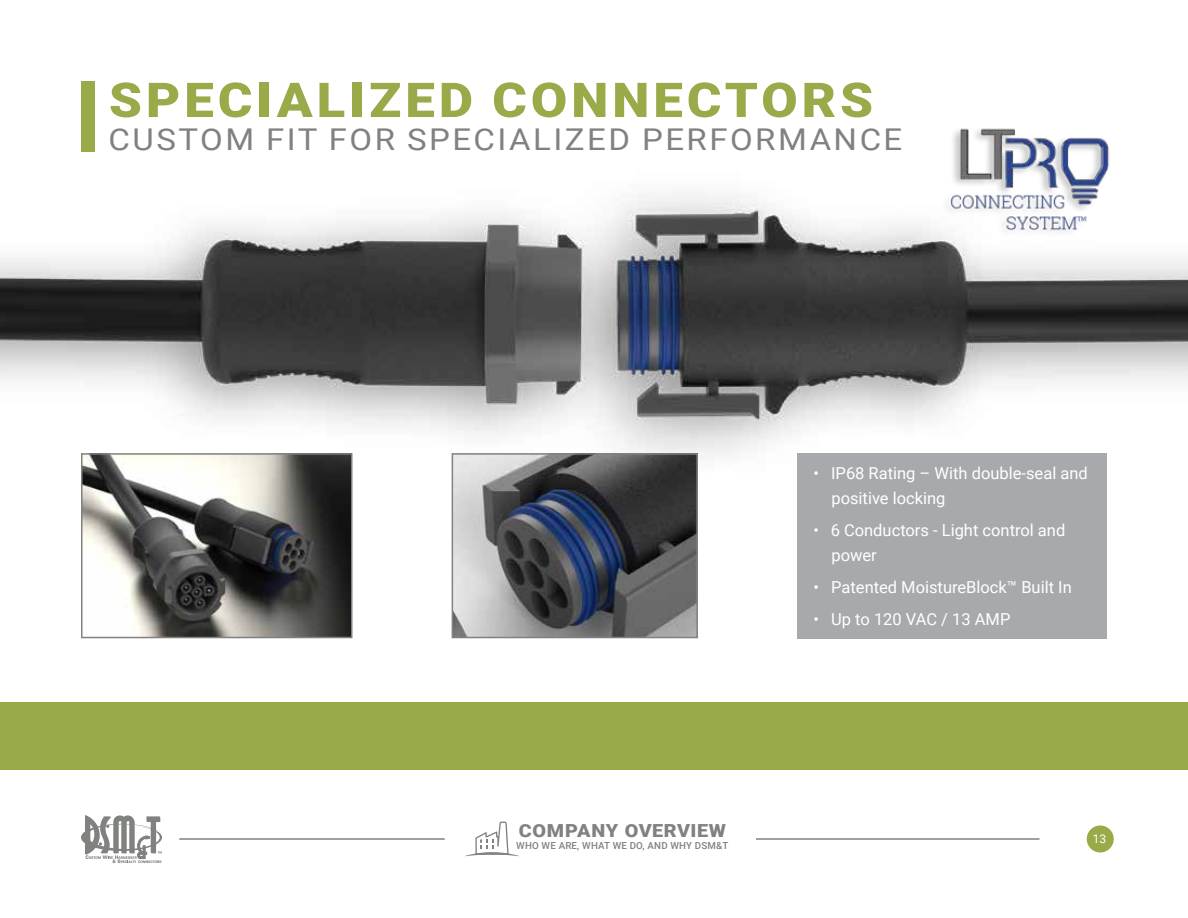
<style>
.page{position:relative;width:1188px;height:918px;background:#fff}
.page>*{position:absolute;margin:0;border:0;box-sizing:border-box;transform-origin:0 0}
.t1{font:900 48px "Roboto";letter-spacing:.075em;color:#99aa48;scale:1.1 1}
.t2{font:30px "Roboto";letter-spacing:.075em;color:#80827f;scale:1.1 1}
.t3{font:900 18px "Roboto";letter-spacing:.025em;color:#80827f;scale:1.1 1}
.t4{font:16.5px/25px "Roboto";color:#fff}
.t5{font:12px "Roboto";color:#fff}
.t6{font:500 9.75px "Roboto";letter-spacing:.02em;color:#80827f}
</style>
<div class="page">
<svg style="left:81px;top:815px;width:81px;height:48px"></svg>
<hr style="left:152px;top:821px;width:1px;height:31px;background:#80827f">
<div style="left:1087px;top:825px;width:27px;height:27px;background:#99aa48;border-radius:50%"></div>
<hr style="left:756px;top:838px;width:284px;height:2px;background:#80827f">
<hr style="left:179px;top:838px;width:266px;height:2px;background:#80827f">
<svg style="left:465px;top:822px;width:54px;height:34px"></svg>
<img style="left:0;top:120px;width:1188px;height:388px">
<div style="left:81px;top:81px;width:13px;height:70px;background:#99aa48"></div>
<img style="left:84px;top:456px;width:265px;height:179px">
<div style="left:81px;top:453px;width:271px;height:185px;border:2px solid #80827f"></div>
<img style="left:455px;top:456px;width:240px;height:179px">
<div style="left:452px;top:453px;width:246px;height:185px;border:2px solid #80827f"></div>
<div style="left:0;top:702px;width:1188px;height:68px;background:#99aa48"></div>
<img style="left:937px;top:122px;width:183px;height:120px">
<div style="left:797px;top:453px;width:310px;height:185px;background:#a7a9ac"></div>
<h1 class="t1" style="left:109px;top:66px;width:696px">SPECIALIZED CONNECTORS</h1>
<h2 class="t2" style="left:109px;top:118px;width:723px">CUSTOM FIT FOR SPECIALIZED PERFORMANCE</h2>
<p class="t3" style="left:519px;top:818px;width:190px">COMPANY OVERVIEW</p>
<p class="t6" style="left:516px;top:839px;width:214px">WHO WE ARE, WHAT WE DO, AND WHY DSM&amp;T</p>
<p class="t4" style="left:831px;top:460px;width:258px;text-indent:-18px">• IP68 Rating – With double-seal and positive locking</p>
<p class="t4" style="left:831px;top:517px;width:235px;text-indent:-18px">• 6 Conductors - Light control and power</p>
<p class="t4" style="left:813px;top:574px;width:260px">• Patented MoistureBlock™ Built In</p>
<p class="t4" style="left:813px;top:606px;width:199px">• Up to 120 VAC / 13 AMP</p>
<p class="t5" style="left:1093px;top:831px;width:15px">13</p>
</div>
